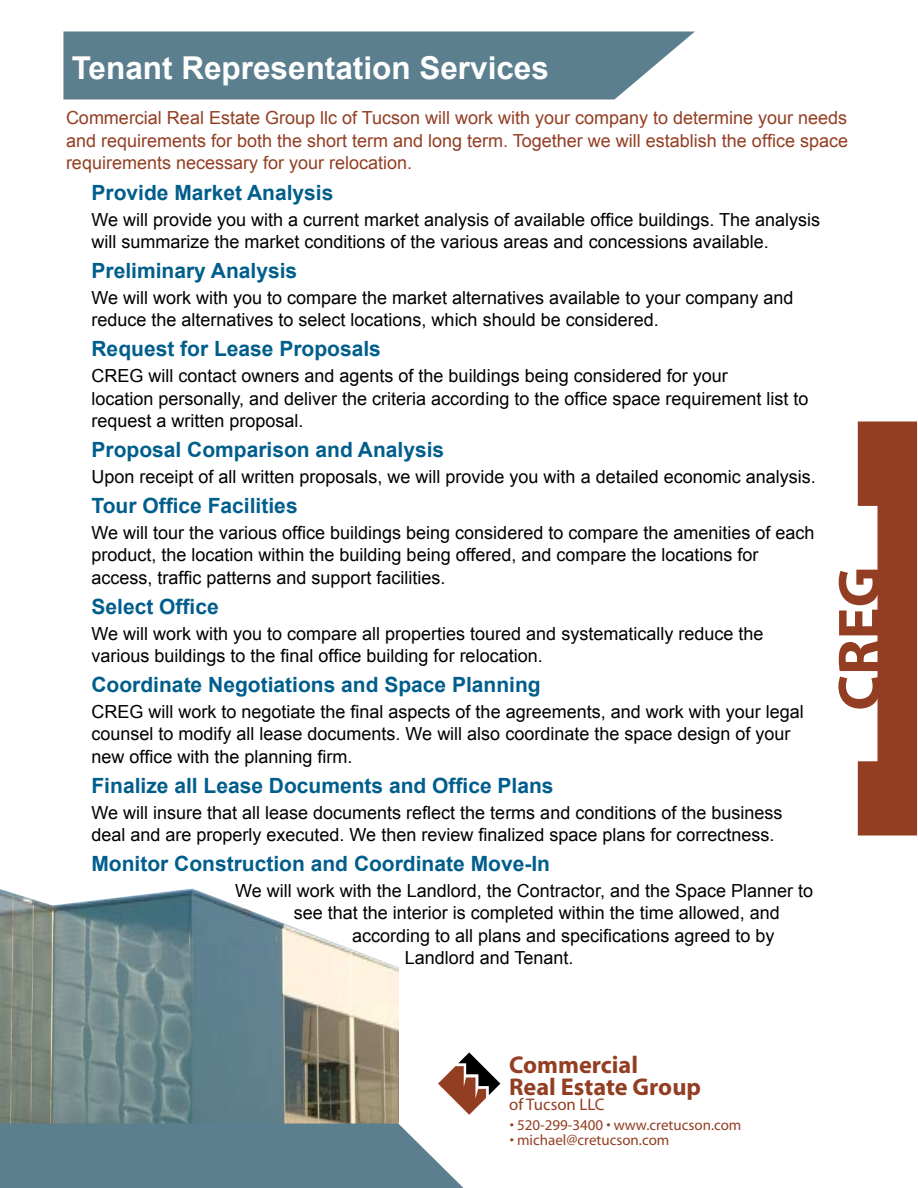
<style>
.page{position:relative;width:918px;height:1188px;background:#fff}
.page>*{position:absolute;margin:0;border:0;box-sizing:border-box;transform-origin:0 0}
.t1{font:700 60px "Myriad";color:#933e22}
.t2{font:700 31.5px "Arial";color:#fff}
.t3{font:700 24.3px/22.5px "Myriad";color:#933e22}
.t4{font:700 21px "Arial";color:#005e8c}
.t5{font:18px/22.5px "Arial";color:#000}
.t6{font:18px/22.5px "Arial";color:#933e22;text-align:justify}
.t7{font:16.8px "Myriad";color:#933e22}
.t8{font:15px "Myriad";color:#933e22}
</style>
<div class="page">
<div style="left:63px;top:32px;width:631px;height:67px;background:#5c7f8f"></div>
<svg style="left:0;top:1005px;width:464px;height:183px;fill:#5c7f8f"></svg>
<svg style="left:858px;top:422px;width:59px;height:414px"></svg>
<svg style="left:438px;top:1052px;width:62px;height:63px"></svg>
<img style="left:0;top:889px;width:398px;height:234px">
<h2 class="t2" style="left:72px;top:50px;width:479px">Tenant Representation Services</h2>
<p class="t6" style="left:66px;top:107px;width:784px">Commercial Real Estate Group llc of Tucson will work with your company to determine your needs and requirements for both the short term and long term. Together we will establish the office space requirements necessary for your relocation.</p>
<p class="t4" style="left:92px;top:181px;width:243px">Provide Market Analysis</p>
<p class="t5" style="left:92px;top:208px;width:730px">We will provide you with a current market analysis of available office buildings. The analysis will summarize the market conditions of the various areas and concessions available.</p>
<p class="t4" style="left:92px;top:259px;width:207px">Preliminary Analysis</p>
<p class="t5" style="left:92px;top:286px;width:703px">We will work with you to compare the market alternatives available to your company and reduce the alternatives to select locations, which should be considered.</p>
<p class="t4" style="left:92px;top:337px;width:291px">Request for Lease Proposals</p>
<p class="t5" style="left:92px;top:365px;width:718px">CREG will contact owners and agents of the buildings being considered for your<br>location personally, and deliver the criteria according to the office space requirement list to request a written proposal.</p>
<p class="t4" style="left:92px;top:438px;width:354px">Proposal Comparison and Analysis</p>
<p class="t5" style="left:92px;top:465px;width:726px">Upon receipt of all written proposals, we will provide you with a detailed economic analysis.</p>
<p class="t4" style="left:92px;top:494px;width:208px">Tour Office Facilities</p>
<p class="t5" style="left:92px;top:521px;width:724px">We will tour the various office buildings being considered to compare the amenities of each product, the location within the building being offered, and compare the locations for access, traffic patterns and support facilities.</p>
<p class="t4" style="left:92px;top:595px;width:129px">Select Office</p>
<p class="t5" style="left:92px;top:622px;width:673px">We will work with you to compare all properties toured and systematically reduce the various buildings to the final office building for relocation.</p>
<p class="t4" style="left:92px;top:673px;width:451px">Coordinate Negotiations and Space Planning</p>
<p class="t5" style="left:92px;top:700px;width:714px">CREG will work to negotiate the final aspects of the agreements, and work with your legal counsel to modify all lease documents. We will also coordinate the space design of your new office with the planning firm.</p>
<p class="t4" style="left:92px;top:774px;width:464px">Finalize all Lease Documents and Office Plans</p>
<p class="t5" style="left:92px;top:801px;width:692px">We will insure that all lease documents reflect the terms and conditions of the business deal and are properly executed. We then review finalized space plans for correctness.</p>
<p class="t4" style="left:92px;top:852px;width:460px">Monitor Construction and Coordinate Move-In</p>
<p class="t5" style="left:235px;top:879px;width:579px">We will work with the Landlord, the Contractor, and the Space Planner to</p>
<p class="t5" style="left:294px;top:902px;width:488px">see that the interior is completed within the time allowed, and</p>
<p class="t5" style="left:352px;top:924px;width:424px">according to all plans and specifications agreed to by</p>
<p class="t5" style="left:405px;top:947px;width:170px">Landlord and Tenant.</p>
<h1 class="t1" style="left:828px;top:711px;width:146px;rotate:-90deg">CREG</h1>
<h3 class="t3" style="left:509px;top:1054px;width:193px">Commercial<br>Real Estate Group</h3>
<p class="t7" style="left:509px;top:1096px;width:97px">of Tucson LLC</p>
<p class="t8" style="left:510px;top:1118px;width:233px">• 520-299-3400 • www.cretucson.com</p>
<p class="t8" style="left:510px;top:1133px;width:161px">• michael@cretucson.com</p>
</div>
